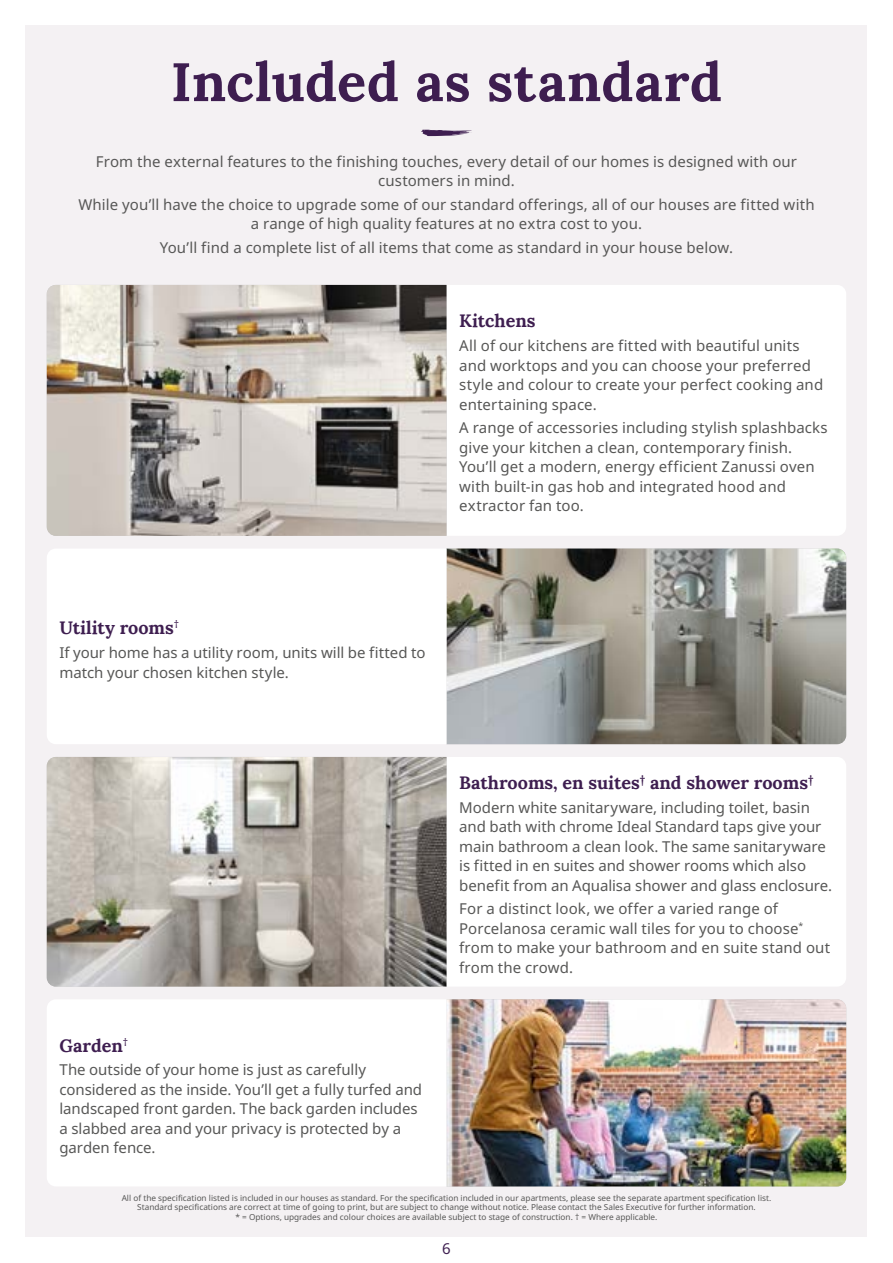
<style>
.page{position:relative;width:893px;height:1263px;background:#fff}
.page>*{position:absolute;margin:0;border:0;box-sizing:border-box;transform-origin:0 0}
.t1{font:700 54px "Lora";letter-spacing:.005em;color:#3e1e50}
.t2{font:700 18px "Lora";color:#3e1e50}
.t3{font:15px/19.5px "Noto Sans";letter-spacing:.005em;color:#575756}
.t4{font:15px "Noto Sans";color:#3e1e50}
.t5{font:8.25px/9.8px "Noto Sans";color:#575756;text-align:center}
</style>
<div class="page">
<div style="left:26px;top:26px;width:841px;height:1211px;background:#f4f1f3"></div>
<div style="left:446px;top:757px;width:400px;height:229px;background:#fff"></div>
<img style="left:47px;top:757px;width:399px;height:229px">
<img style="left:446px;top:549px;width:400px;height:195px">
<img style="left:447px;top:999px;width:399px;height:187px">
<div style="left:446px;top:285px;width:400px;height:251px;background:#fff"></div>
<img style="left:47px;top:285px;width:399px;height:251px">
<div style="left:47px;top:549px;width:399px;height:195px;background:#fff"></div>
<div style="left:47px;top:1000px;width:399px;height:186px;background:#fff"></div>
<svg style="left:421px;top:130px;width:51px;height:6px"></svg>
<h1 class="t1" style="left:171px;top:36px;width:553px">Included as standard</h1>
<p class="t3" style="left:96px;top:152px;width:702px;text-align:center">From the external features to the finishing touches, every detail of our homes is designed with our customers in mind.</p>
<p class="t3" style="left:78px;top:195px;width:738px;text-align:center">While you’ll have the choice to upgrade some of our standard offerings, all of our houses are fitted with a range of high quality features at no extra cost to you.</p>
<p class="t3" style="left:160px;top:238px;width:575px">You’ll find a complete list of all items that come as standard in your house below.</p>
<p class="t2" style="left:459px;top:306px;width:78px">Kitchens</p>
<p class="t3" style="left:459px;top:336px;width:365px">All of our kitchens are fitted with beautiful units and worktops and you can choose your preferred style and colour to create your perfect cooking and entertaining space.</p>
<p class="t3" style="left:459px;top:419px;width:370px">A range of accessories including stylish splashbacks give your kitchen a clean, contemporary finish.<br>You’ll get a modern, energy efficient Zanussi oven with built-in gas hob and integrated hood and extractor fan too.</p>
<p class="t2" style="left:60px;top:613px;width:121px">Utility rooms<sup>†</sup></p>
<p class="t3" style="left:60px;top:643px;width:368px">If your home has a utility room, units will be fitted to match your chosen kitchen style.</p>
<p class="t2" style="left:459px;top:767px;width:356px">Bathrooms, en suites<sup>†</sup> and shower rooms<sup>†</sup></p>
<p class="t3" style="left:459px;top:798px;width:374px">Modern white sanitaryware, including toilet, basin and bath with chrome Ideal Standard taps give your main bathroom a clean look. The same sanitaryware is fitted in en suites and shower rooms which also benefit from an Aqualisa shower and glass enclosure.</p>
<p class="t3" style="left:459px;top:899px;width:372px">For a distinct look, we offer a varied range of Porcelanosa ceramic wall tiles for you to choose<sup>* </sup>from to make your bathroom and en suite stand out from the crowd.</p>
<p class="t2" style="left:60px;top:1030px;width:70px">Garden<sup>†</sup></p>
<p class="t3" style="left:60px;top:1060px;width:364px">The outside of your home is just as carefully considered as the inside. You’ll get a fully turfed and landscaped front garden. The back garden includes a slabbed area and your privacy is protected by a garden fence.</p>
<p class="t5" style="left:122px;top:1193px;width:651px">All of the specification listed is included in our houses as standard. For the specification included in our apartments, please see the separate apartment specification list.<br>Standard specifications are correct at time of going to print, but are subject to change without notice. Please contact the Sales Executive for further information.<br>* = Options, upgrades and colour choices are available subject to stage of construction. † = Where applicable.</p>
<p class="t4" style="left:442px;top:1237px;width:10px">6</p>
</div>
